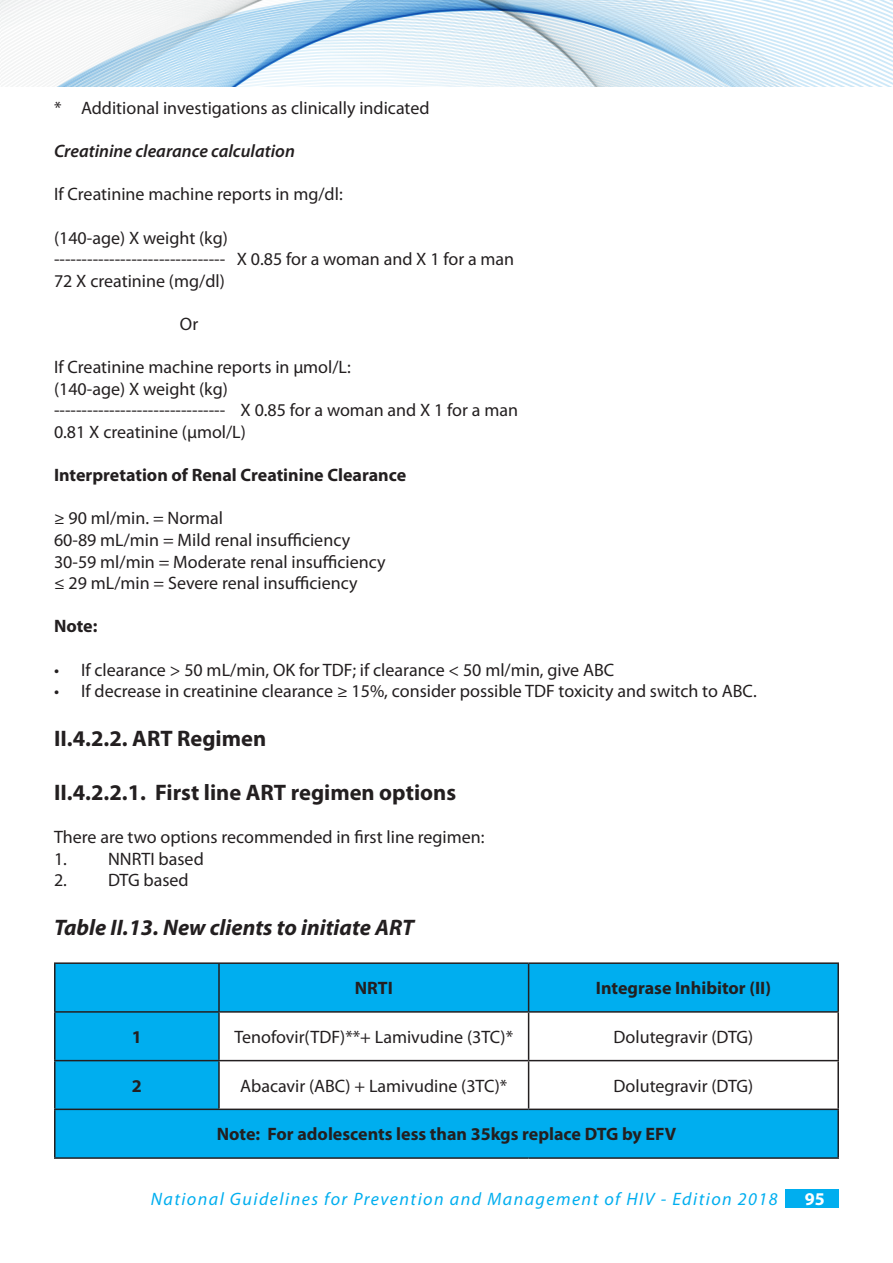
<style>
.page{position:relative;width:893px;height:1263px;background:#fff}
.page>*{position:absolute;margin:0;border:0;box-sizing:border-box;transform-origin:0 0}
.t1{font:700 22.5px "Myriad Pro";color:#231f20}
.t2{font:italic 700 22.5px "Myriad Pro";color:#231f20}
.t3{font:18px "Myriad Pro";color:#231f20}
.t4{font:700 18px "Myriad Pro";color:#231f20}
.t5{font:italic 18px "Myriad Pro";letter-spacing:.08em;color:#00aeef}
.t6{font:italic 600 18px "Myriad Pro";color:#231f20}
.t7{font:700 18px "Myriad Pro";color:#fff}
</style>
<div class="page">
<svg style="left:0;top:0;width:893px;height:86px"></svg>
<div style="left:786px;top:1189px;width:53px;height:19px;background:#00aeef"></div>
<svg style="left:56px;top:964px;width:781px;height:193px;fill:#00aeef"></svg>
<hr style="left:54px;top:962px;width:165px;height:2px;background:#231f20">
<hr style="left:54px;top:964px;width:2px;height:47px;background:#231f20">
<hr style="left:219px;top:962px;width:310px;height:2px;background:#231f20">
<hr style="left:218px;top:964px;width:2px;height:47px;background:#231f20">
<hr style="left:529px;top:962px;width:310px;height:2px;background:#231f20">
<hr style="left:528px;top:964px;width:1px;height:47px;background:#231f20">
<hr style="left:837px;top:964px;width:2px;height:47px;background:#231f20">
<hr style="left:54px;top:1011px;width:165px;height:2px;background:#231f20">
<hr style="left:54px;top:1013px;width:2px;height:47px;background:#231f20">
<hr style="left:219px;top:1011px;width:310px;height:2px;background:#231f20">
<hr style="left:218px;top:1013px;width:2px;height:47px;background:#231f20">
<hr style="left:529px;top:1011px;width:310px;height:2px;background:#231f20">
<hr style="left:528px;top:1013px;width:1px;height:47px;background:#231f20">
<hr style="left:837px;top:1013px;width:2px;height:47px;background:#231f20">
<hr style="left:54px;top:1060px;width:165px;height:1px;background:#231f20">
<hr style="left:54px;top:1061px;width:2px;height:47px;background:#231f20">
<hr style="left:219px;top:1060px;width:310px;height:1px;background:#231f20">
<hr style="left:218px;top:1061px;width:2px;height:47px;background:#231f20">
<hr style="left:529px;top:1060px;width:310px;height:1px;background:#231f20">
<hr style="left:528px;top:1061px;width:1px;height:47px;background:#231f20">
<hr style="left:837px;top:1061px;width:2px;height:47px;background:#231f20">
<hr style="left:54px;top:1108px;width:165px;height:2px;background:#231f20">
<hr style="left:54px;top:1110px;width:2px;height:47px;background:#231f20">
<hr style="left:219px;top:1108px;width:310px;height:2px;background:#231f20">
<hr style="left:529px;top:1108px;width:310px;height:2px;background:#231f20">
<hr style="left:837px;top:1110px;width:2px;height:47px;background:#231f20">
<hr style="left:54px;top:1157px;width:165px;height:2px;background:#231f20">
<hr style="left:219px;top:1157px;width:310px;height:2px;background:#231f20">
<hr style="left:529px;top:1157px;width:310px;height:2px;background:#231f20">
<p class="t3" style="left:54px;top:97px;width:377px">* Additional investigations as clinically indicated</p>
<p class="t6" style="left:54px;top:140px;width:242px">Creatinine clearance calculation</p>
<p class="t3" style="left:54px;top:183px;width:290px">If Creatinine machine reports in mg/dl:</p>
<p class="t3" style="left:54px;top:226px;width:175px">(140-age) X weight (kg)</p>
<p class="t3" style="left:54px;top:248px;width:462px">------------------------------- X 0.85 for a woman and X 1 for a man</p>
<p class="t3" style="left:54px;top:270px;width:172px">72 X creatinine (mg/dl)</p>
<p class="t3" style="left:180px;top:313px;width:20px">Or</p>
<p class="t3" style="left:54px;top:356px;width:298px">If Creatinine machine reports in μmol/L:</p>
<p class="t3" style="left:54px;top:378px;width:175px">(140-age) X weight (kg)</p>
<p class="t3" style="left:54px;top:399px;width:466px">------------------------------- X 0.85 for a woman and X 1 for a man</p>
<p class="t3" style="left:54px;top:421px;width:193px">0.81 X creatinine (μmol/L)</p>
<p class="t4" style="left:54px;top:463px;width:354px">Interpretation of Renal Creatinine Clearance</p>
<p class="t3" style="left:54px;top:507px;width:171px">≥ 90 ml/min. = Normal</p>
<p class="t3" style="left:54px;top:529px;width:298px">60-89 mL/min = Mild renal insufficiency</p>
<p class="t3" style="left:54px;top:550px;width:333px">30-59 ml/min = Moderate renal insufficiency</p>
<p class="t3" style="left:54px;top:572px;width:305px">≤ 29 mL/min = Severe renal insufficiency</p>
<p class="t4" style="left:54px;top:615px;width:45px">Note:</p>
<p class="t3" style="left:54px;top:658px;width:562px">• If clearance &gt; 50 mL/min, OK for TDF; if clearance &lt; 50 ml/min, give ABC</p>
<p class="t3" style="left:54px;top:680px;width:704px">• If decrease in creatinine clearance ≥ 15%, consider possible TDF toxicity and switch to ABC.</p>
<p class="t1" style="left:54px;top:723px;width:214px">II.4.2.2. ART Regimen</p>
<p class="t1" style="left:54px;top:777px;width:404px">II.4.2.2.1. First line ART regimen options</p>
<p class="t3" style="left:54px;top:826px;width:432px">There are two options recommended in first line regimen:</p>
<p class="t3" style="left:54px;top:847px;width:151px">1. NNRTI based</p>
<p class="t3" style="left:54px;top:869px;width:136px">2. DTG based</p>
<p class="t2" style="left:54px;top:913px;width:361px">Table II.13. New clients to initiate ART</p>
<p class="t4" style="left:355px;top:976px;width:40px">NRTI</p>
<p class="t4" style="left:596px;top:976px;width:177px">Integrase Inhibitor (II)</p>
<p class="t4" style="left:132px;top:1025px;width:11px">1</p>
<p class="t3" style="left:234px;top:1026px;width:280px">Tenofovir(TDF)**+ Lamivudine (3TC)*</p>
<p class="t3" style="left:614px;top:1026px;width:141px">Dolutegravir (DTG)</p>
<p class="t4" style="left:132px;top:1074px;width:11px">2</p>
<p class="t3" style="left:240px;top:1074px;width:269px">Abacavir (ABC) + Lamivudine (3TC)*</p>
<p class="t3" style="left:614px;top:1074px;width:141px">Dolutegravir (DTG)</p>
<p class="t4" style="left:217px;top:1123px;width:461px">Note: For adolescents less than 35kgs replace DTG by EFV</p>
<p class="t5" style="left:151px;top:1188px;width:628px">National Guidelines for Prevention and Management of HIV - Edition 2018</p>
<p class="t7" style="left:805px;top:1187px;width:21px">95</p>
</div>
